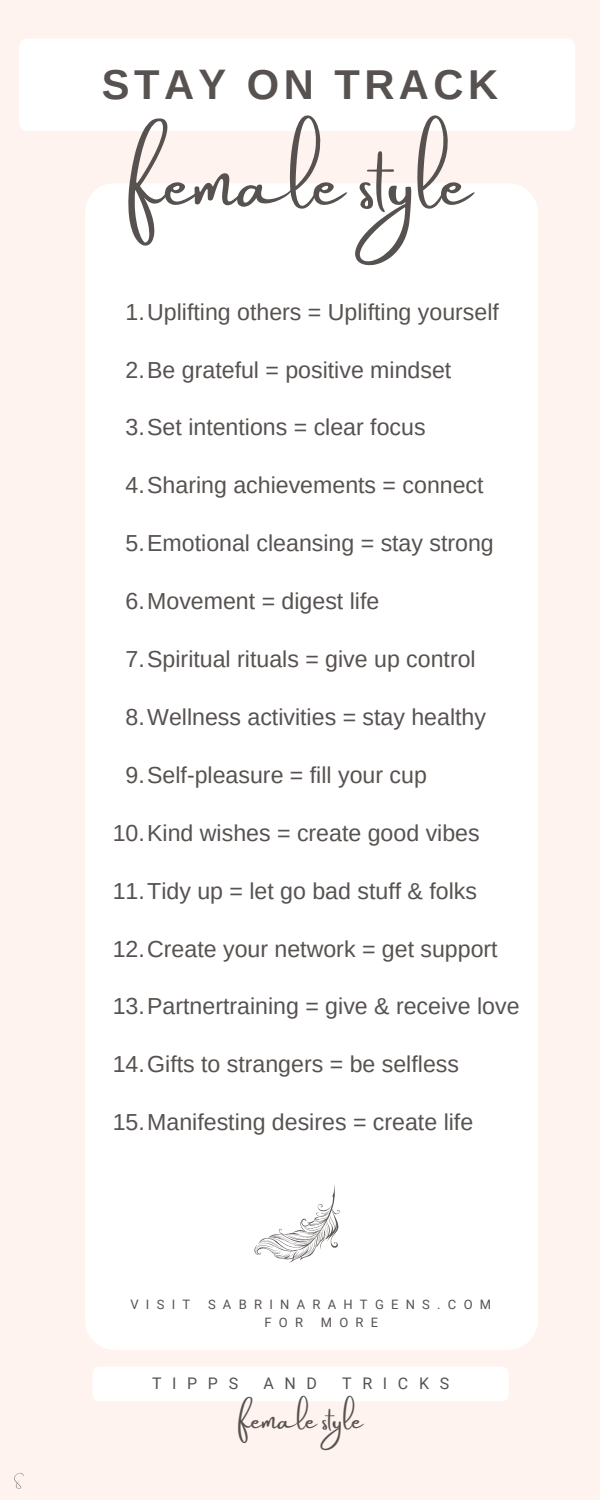
<style>
.page{position:relative;width:600px;height:1500px;background:#fef3ef}
.page>*{position:absolute;margin:0;border:0;box-sizing:border-box;transform-origin:0 0}
.t1{font:71.1px "Amsterdam Two";color:#575250}
.t2{font:700 41.7px "Arimo";letter-spacing:.11em;color:#575250}
.t3{font:25.9px "Amsterdam Two";color:#575250}
.t4{font:23.2px "Arimo";color:#575250}
.t5{font:16px "Roboto";letter-spacing:.665em;color:#575250}
.t6{font:13px/18px "Roboto";letter-spacing:.56em;color:#575250}
</style>
<div class="page">
<div style="left:92px;top:1367px;width:417px;height:34px;background:#fff;border-radius:7px"></div>
<div style="left:19px;top:39px;width:556px;height:92px;background:#fff;border-radius:9px"></div>
<div style="left:85px;top:183px;width:453px;height:1167px;background:#fff;border-radius:29px"></div>
<img style="left:14px;top:1472px;width:10px;height:17px">
<svg style="left:254px;top:1185px;width:86px;height:78px"></svg>
<p class="t2" style="left:102px;top:61px;width:398px">STAY ON TRACK</p>
<p class="t1" style="left:129px;top:144px;width:343px">female style</p>
<p class="t4" style="left:126px;top:299px;width:375px">1.Uplifting others = Uplifting yourself</p>
<p class="t4" style="left:126px;top:357px;width:327px">2.Be grateful = positive mindset</p>
<p class="t4" style="left:126px;top:414px;width:302px">3.Set intentions = clear focus</p>
<p class="t4" style="left:126px;top:472px;width:360px">4.Sharing achievements = connect</p>
<p class="t4" style="left:126px;top:530px;width:370px">5.Emotional cleansing = stay strong</p>
<p class="t4" style="left:126px;top:588px;width:255px">6.Movement = digest life</p>
<p class="t4" style="left:126px;top:646px;width:352px">7.Spiritual rituals = give up control</p>
<p class="t4" style="left:126px;top:704px;width:362px">8.Wellness activities = stay healthy</p>
<p class="t4" style="left:126px;top:762px;width:303px">9.Self-pleasure = fill your cup</p>
<p class="t4" style="left:113px;top:820px;width:369px">10.Kind wishes = create good vibes</p>
<p class="t4" style="left:113px;top:878px;width:366px">11.Tidy up = let go bad stuff &amp; folks</p>
<p class="t4" style="left:113px;top:936px;width:386px">12.Create your network = get support</p>
<p class="t4" style="left:113px;top:993px;width:408px">13.Partnertraining = give &amp; receive love</p>
<p class="t4" style="left:113px;top:1051px;width:348px">14.Gifts to strangers = be selfless</p>
<p class="t4" style="left:113px;top:1109px;width:362px">15.Manifesting desires = create life</p>
<p class="t6" style="left:130px;top:1295px;width:61px">VISIT</p>
<p class="t6" style="left:264px;top:1295px;width:228px;text-indent:-56px">SABRINARAHTGENS.COM<br>FOR</p>
<p class="t6" style="left:321px;top:1313px;width:59px">MORE</p>
<p class="t5" style="left:152px;top:1374px;width:88px">TIPPS</p>
<p class="t5" style="left:263px;top:1374px;width:55px">AND</p>
<p class="t5" style="left:342px;top:1374px;width:108px">TRICKS</p>
<p class="t3" style="left:238px;top:1406px;width:126px">female style</p>
</div>
